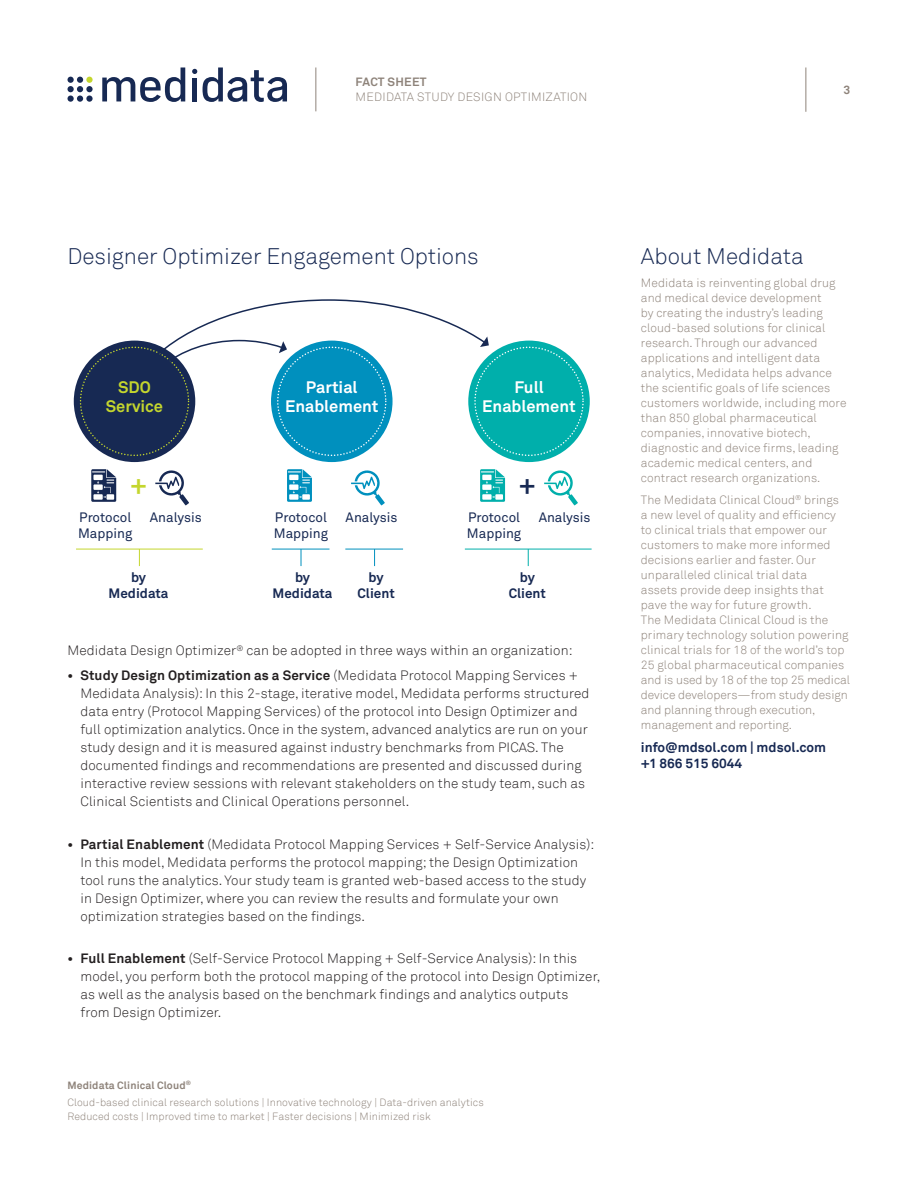
<style>
.page{position:relative;width:918px;height:1188px;background:#fff}
.page>*{position:absolute;margin:0;border:0;box-sizing:border-box;transform-origin:0 0}
.t1{font:700 25.05px "Akkurat Std";color:#c4d62e}
.t2{font:700 25.05px "Akkurat Std";color:#172953}
.sub_head_side_bar_ca{font:300 22.5px "Akkurat";color:#172953}
.side_bar_head{font:300 22.5px "Akkurat";color:#172953}
.t3{font:700 16.5px/18.6px "Akkurat Std";color:#fff;text-align:center}
.t4{font:700 16.5px/18.6px "Akkurat Std";color:#c4d62e;text-align:center}
.body_copy-bullet{font:300 13.5px/18px "Akkurat";letter-spacing:.01em;color:#231f20}
.t5{font:13.5px/16.2px "Akkurat Std";color:#172953}
.body_copy{font:700 13.5px "Akkurat";color:#172953}
.t6{font:700 13.5px/16.2px "Akkurat Std";color:#172953;text-align:center}
.side_bar_body_text{font:300 12px/15px "Akkurat";letter-spacing:.01em;color:#8e837a}
.t7{font:700 12px "Akkurat";letter-spacing:.025em;color:#8e837a}
.sub_head_side_bar_ca-2{font:300 10.5px/13.5px "Akkurat";letter-spacing:.01em;color:#8e837a}
.sub_head_side_bar_ca-3{font:700 10.5px "Akkurat";letter-spacing:.01em;color:#8e837a}
.s1{font-weight:700}
</style>
<div class="page">
<hr style="left:806px;top:68px;width:1px;height:44px;background:#8e837a">
<hr style="left:315px;top:68px;width:1px;height:43px;background:#8e837a">
<svg style="left:68px;top:77px;width:25px;height:25px"></svg>
<div style="left:192px;top:78px;width:5px;height:23px;background:#172953"></div>
<svg style="left:192px;top:69px;width:5px;height:5px"></svg>
<svg style="left:102px;top:67px;width:83px;height:35px"></svg>
<svg style="left:203px;top:67px;width:84px;height:35px"></svg>
<svg style="left:155px;top:470px;width:34px;height:35px"></svg>
<svg style="left:91px;top:469px;width:25px;height:33px"></svg>
<div style="left:74px;top:341px;width:121px;height:121px;background:#172953;border-radius:50%"></div>
<div style="left:80px;top:347px;width:109px;height:109px;border:2px dashed #c4d62e;border-radius:50%"></div>
<div style="left:271px;top:341px;width:122px;height:121px;background:#0090be;border-radius:50%"></div>
<div style="left:468px;top:341px;width:122px;height:121px;background:#00afab;border-radius:50%"></div>
<div style="left:474px;top:347px;width:110px;height:109px;border:2px dashed #fff;border-radius:50%"></div>
<hr style="left:76px;top:549px;width:127px;height:1px;background:#c4d62e">
<svg style="left:139px;top:549px;width:1px;height:17px"></svg>
<svg style="left:544px;top:470px;width:34px;height:35px"></svg>
<svg style="left:480px;top:469px;width:25px;height:33px"></svg>
<hr style="left:465px;top:549px;width:127px;height:1px;background:#00afab">
<svg style="left:528px;top:549px;width:1px;height:17px"></svg>
<svg style="left:351px;top:470px;width:34px;height:35px"></svg>
<svg style="left:287px;top:469px;width:25px;height:33px"></svg>
<hr style="left:272px;top:549px;width:58px;height:1px;background:#0090be">
<svg style="left:301px;top:549px;width:1px;height:17px"></svg>
<hr style="left:345px;top:549px;width:58px;height:1px;background:#0090be">
<svg style="left:374px;top:549px;width:1px;height:17px"></svg>
<svg style="left:149px;top:299px;width:340px;height:70px"></svg>
<p class="t7" style="left:356px;top:75px;width:73px">FACT SHEET</p>
<p class="side_bar_body_text" style="left:356px;top:90px;width:233px">MEDIDATA STUDY DESIGN OPTIMIZATION</p>
<p class="t7" style="left:844px;top:82px;width:8px">3</p>
<p class="sub_head_side_bar_ca" style="left:68px;top:242px;width:413px">Designer Optimizer Engagement Options</p>
<p class="t4" style="left:106px;top:378px;width:59px">SDO<br>Service</p>
<p class="t3" style="left:285px;top:378px;width:95px">Partial<br>Enablement</p>
<p class="t3" style="left:482px;top:378px;width:95px">Full<br>Enablement</p>
<p class="t1" style="left:130px;top:470px;width:18px">+</p>
<p class="t5" style="left:78px;top:509px;width:56px">Protocol<br>Mapping</p>
<p class="t5" style="left:150px;top:509px;width:53px">Analysis</p>
<p class="t6" style="left:109px;top:569px;width:61px">by<br>Medidata</p>
<p class="t5" style="left:274px;top:509px;width:56px">Protocol<br>Mapping</p>
<p class="t5" style="left:346px;top:509px;width:53px">Analysis</p>
<p class="t6" style="left:273px;top:569px;width:61px">by<br>Medidata</p>
<p class="t6" style="left:357px;top:569px;width:39px">by<br>Client</p>
<p class="t2" style="left:519px;top:470px;width:18px">+</p>
<p class="t5" style="left:467px;top:509px;width:56px">Protocol<br>Mapping</p>
<p class="t5" style="left:539px;top:509px;width:53px">Analysis</p>
<p class="t6" style="left:509px;top:569px;width:39px">by<br>Client</p>
<p class="body_copy-bullet" style="left:68px;top:642px;width:507px">Medidata Design Optimizer<sup>®</sup> can be adopted in three ways within an organization:</p>
<p class="body_copy-bullet" style="left:80px;top:666px;width:511px;text-indent:-13px"><span class="s1">• Study Design Optimization as a Service</span> (Medidata Protocol Mapping Services + Medidata Analysis): In this 2-stage, iterative model, Medidata performs structured data entry (Protocol Mapping Services) of the protocol into Design Optimizer and full optimization analytics. Once in the system, advanced analytics are run on your study design and it is measured against industry benchmarks from PICAS. The documented findings and recommendations are presented and discussed during interactive review sessions with relevant stakeholders on the study team, such as Clinical Scientists and Clinical Operations personnel.</p>
<p class="body_copy-bullet" style="left:80px;top:835px;width:515px;text-indent:-13px"><span class="s1">• Partial Enablement</span> (Medidata Protocol Mapping Services + Self-Service Analysis):<br>In this model, Medidata performs the protocol mapping; the Design Optimization tool runs the analytics. Your study team is granted web-based access to the study in Design Optimizer, where you can review the results and formulate your own optimization strategies based on the findings.</p>
<p class="body_copy-bullet" style="left:80px;top:950px;width:521px;text-indent:-13px"><span class="s1">• Full Enablement</span> (Self-Service Protocol Mapping + Self-Service Analysis): In this model, you perform both the protocol mapping of the protocol into Design Optimizer, as well as the analysis based on the benchmark findings and analytics outputs from Design Optimizer.</p>
<p class="sub_head_side_bar_ca-3" style="left:68px;top:1078px;width:125px">Medidata Clinical Cloud<sup>®</sup></p>
<p class="sub_head_side_bar_ca-2" style="left:68px;top:1096px;width:418px">Cloud-based clinical research solutions | Innovative technology | Data-driven analytics<br>Reduced costs | Improved time to market | Faster decisions | Minimized risk</p>
<p class="side_bar_head" style="left:641px;top:242px;width:164px">About Medidata</p>
<p class="side_bar_body_text" style="left:641px;top:276px;width:207px">Medidata is reinventing global drug and medical device development<br>by creating the industry’s leading cloud-based solutions for clinical research. Through our advanced applications and intelligent data analytics, Medidata helps advance the scientific goals of life sciences customers worldwide, including more than 850 global pharmaceutical companies, innovative biotech, diagnostic and device firms, leading academic medical centers, and contract research organizations.</p>
<p class="side_bar_body_text" style="left:641px;top:493px;width:211px">The Medidata Clinical Cloud<sup>®</sup> brings<br>a new level of quality and efficiency<br>to clinical trials that empower our customers to make more informed decisions earlier and faster. Our unparalleled clinical trial data<br>assets provide deep insights that pave the way for future growth.<br>The Medidata Clinical Cloud is the primary technology solution powering clinical trials for 18 of the world’s top 25 global pharmaceutical companies and is used by 18 of the top 25 medical device developers—from study design and planning through execution, management and reporting.</p>
<p class="body_copy" style="left:641px;top:739px;width:187px">info@mdsol.com | mdsol.com</p>
<p class="body_copy" style="left:641px;top:755px;width:103px">+1 866 515 6044</p>
</div>
